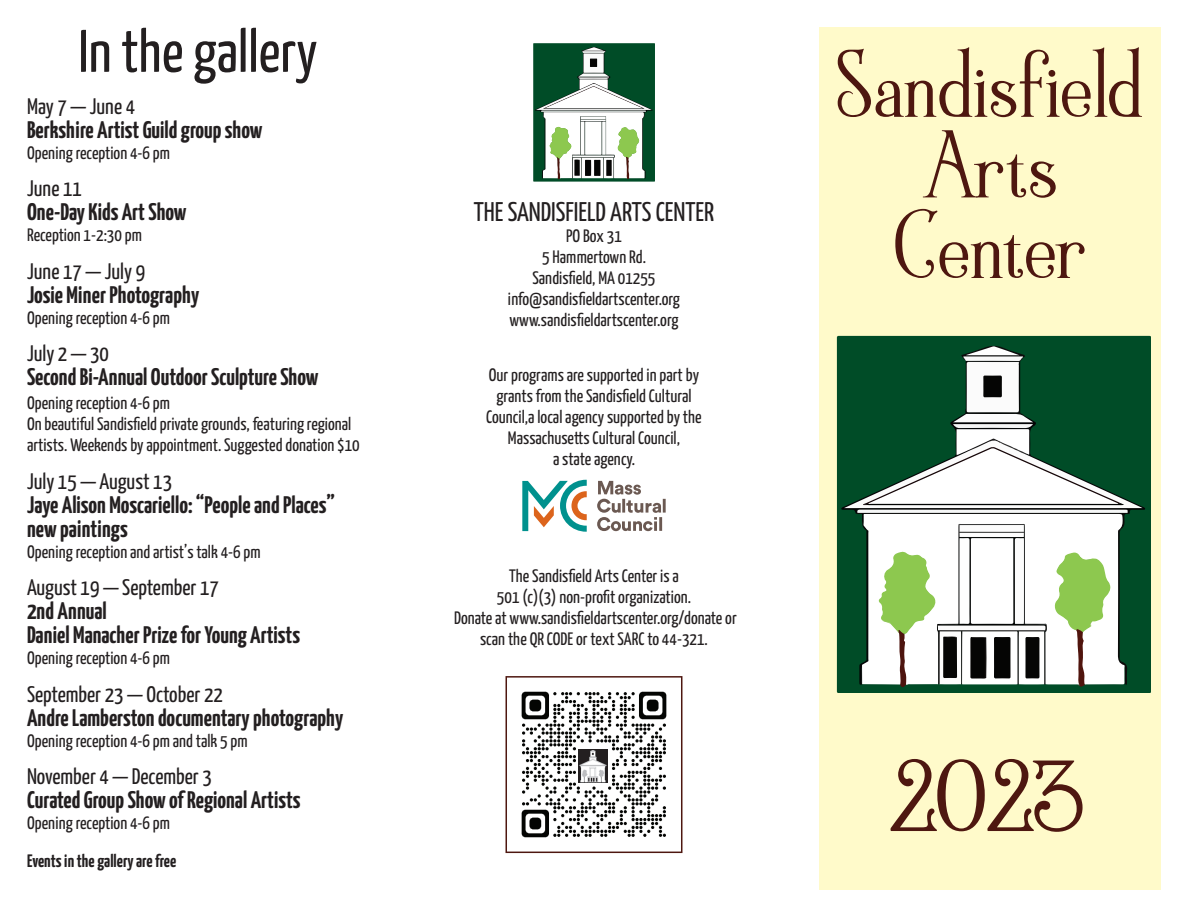
<style>
.page{position:relative;width:1188px;height:918px;background:#fff}
.page>*{position:absolute;margin:0;border:0;box-sizing:border-box;transform-origin:0 0}
.t1{font:72px "Wallington";color:#4e1710}
.t2{font:67.2px/80.6px "Wallington";letter-spacing:.02em;color:#4e1710;text-align:center}
.t3{font:60px "Yanone Kaffeesatz";color:#231f20}
.t4{font:27px "Yanone Kaffeesatz";color:#231f20}
.t5{font:700 24px/24px "Yanone Kaffeesatz";color:#231f20}
.t6{font:22.5px "Yanone Kaffeesatz";color:#231f20}
.eighth_inch_jump{font:18px/21px "Yanone Kaffeesatz";color:#231f20;text-align:center}
.t7{font:700 18px "Yanone Kaffeesatz";color:#231f20}
</style>
<div class="page">
<div style="left:820px;top:28px;width:341px;height:862px;background:#fffaca"></div>
<div style="left:837px;top:336px;width:314px;height:356px;background:#004c27"></div>
<svg style="left:844px;top:345px;width:299px;height:343px;background:#80a28b"></svg>
<svg style="left:533px;top:43px;width:122px;height:138px"></svg>
<svg style="left:597px;top:481px;width:69px;height:50px"></svg>
<svg style="left:522px;top:480px;width:65px;height:52px"></svg>
<img style="left:521px;top:691px;width:146px;height:147px">
<div style="left:506px;top:676px;width:176px;height:177px;border:2px solid #4e1710"></div>
<img style="left:579px;top:749px;width:29px;height:33px">
<p class="t3" style="left:78px;top:14px;width:241px">In the gallery</p>
<p class="t6" style="left:27px;top:92px;width:110px">May 7 — June 4</p>
<p class="t5" style="left:27px;top:117px;width:237px">Berkshire Artist Guild group show</p>
<p class="eighth_inch_jump" style="left:27px;top:142px;width:145px">Opening reception 4-6 pm</p>
<p class="t6" style="left:27px;top:175px;width:56px">June 11</p>
<p class="t5" style="left:27px;top:200px;width:161px">One-Day Kids Art Show</p>
<p class="eighth_inch_jump" style="left:27px;top:224px;width:116px">Reception 1-2:30 pm</p>
<p class="t6" style="left:27px;top:257px;width:120px">June 17 — July 9</p>
<p class="t5" style="left:27px;top:282px;width:174px">Josie Miner Photography</p>
<p class="eighth_inch_jump" style="left:27px;top:307px;width:145px">Opening reception 4-6 pm</p>
<p class="t6" style="left:27px;top:340px;width:84px">July 2 — 30</p>
<p class="t5" style="left:27px;top:365px;width:293px">Second Bi-Annual Outdoor Sculpture Show</p>
<p class="eighth_inch_jump" style="left:27px;top:392px;width:145px">Opening reception 4-6 pm</p>
<p class="eighth_inch_jump" style="left:27px;top:413px;width:334px;text-align:left">On beautiful Sandisfield private grounds, featuring regional artists. Weekends by appointment. Suggested donation $10</p>
<p class="t6" style="left:27px;top:467px;width:147px">July 15 — August 13</p>
<p class="t5" style="left:27px;top:492px;width:310px">Jaye Alison Moscariello: “People and Places” new paintings</p>
<p class="eighth_inch_jump" style="left:27px;top:541px;width:235px">Opening reception and artist’s talk 4-6 pm</p>
<p class="t6" style="left:27px;top:574px;width:193px">August 19 — September 17</p>
<p class="t5" style="left:27px;top:599px;width:275px">2nd Annual<br>Daniel Manacher Prize for Young Artists</p>
<p class="eighth_inch_jump" style="left:27px;top:647px;width:145px">Opening reception 4-6 pm</p>
<p class="t6" style="left:27px;top:680px;width:197px">September 23 — October 22</p>
<p class="t5" style="left:27px;top:705px;width:318px">Andre Lamberston documentary photography</p>
<p class="eighth_inch_jump" style="left:27px;top:730px;width:222px">Opening reception 4-6 pm and talk 5 pm</p>
<p class="t6" style="left:27px;top:763px;width:186px">November 4 — December 3</p>
<p class="t5" style="left:27px;top:788px;width:275px">Curated Group Show of Regional Artists</p>
<p class="eighth_inch_jump" style="left:27px;top:812px;width:145px">Opening reception 4-6 pm</p>
<p class="t7" style="left:27px;top:849px;width:151px">Events in the gallery are free</p>
<p class="t4" style="left:474px;top:195px;width:242px">THE SANDISFIELD ARTS CENTER</p>
<p class="eighth_inch_jump" style="left:508px;top:225px;width:174px">PO Box 31<br>5 Hammertown Rd.<br>Sandisfield, MA 01255 info@sandisfieldartscenter.org</p>
<p class="eighth_inch_jump" style="left:510px;top:309px;width:170px">www.sandisfieldartscenter.org</p>
<p class="eighth_inch_jump" style="left:486px;top:364px;width:217px">Our programs are supported in part by grants from the Sandisfield Cultural<br>Council,a local agency supported by the<br>Massachusetts Cultural Council,<br>a state agency.</p>
<p class="eighth_inch_jump" style="left:497px;top:566px;width:196px">The Sandisfield Arts Center is a<br>501 (c)(3) non-profit organization.</p>
<p class="eighth_inch_jump" style="left:454px;top:608px;width:284px">Donate at www.sandisfieldartscenter.org/donate or</p>
<p class="eighth_inch_jump" style="left:480px;top:629px;width:229px">scan the QR CODE or text SARC to 44-321.</p>
<p class="t2" style="left:837px;top:53px;width:308px">Sandisfield<br>Arts</p>
<p class="t2" style="left:895px;top:215px;width:192px">Center</p>
<p class="t1" style="left:891px;top:764px;width:199px">2023</p>
</div>
